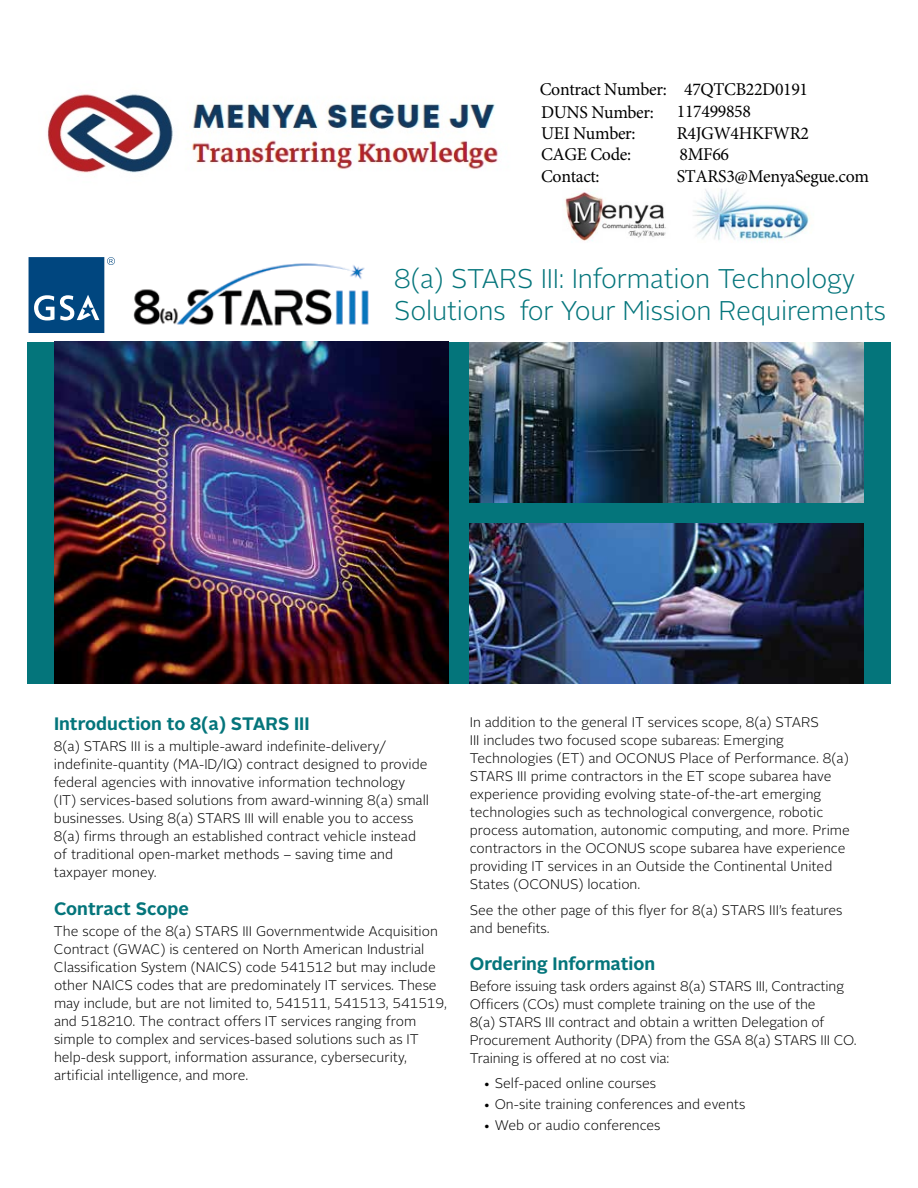
<style>
.page{position:relative;width:918px;height:1188px;background:#fff}
.page>*{position:absolute;margin:0;border:0;box-sizing:border-box;transform-origin:0 0}
.t1{font:300 27px/32.4px "Alright Sans";letter-spacing:-.005em;color:#04757b}
.t2{font:18px/21.6px "Minion Pro";letter-spacing:-.02em;color:#000}
.t3{font:700 18px "Alright Sans";color:#04757b}
.t4{font:300 13.8px/18px "Alright Sans";color:#000}
</style>
<div class="page">
<svg style="left:29px;top:257px;width:86px;height:76px"></svg>
<img style="left:133px;top:263px;width:236px;height:63px">
<div style="left:27px;top:342px;width:864px;height:342px;background:#04757b"></div>
<img style="left:54px;top:342px;width:394px;height:342px">
<img style="left:470px;top:342px;width:394px;height:161px">
<img style="left:470px;top:523px;width:394px;height:161px">
<img style="left:47px;top:94px;width:451px;height:79px">
<img style="left:565px;top:189px;width:245px;height:52px">
<h2 class="t2" style="left:540px;top:79px;width:128px">Contract Number:<br>DUNS Number:<br>UEI Number:<br>CAGE Code:<br>Contact:</h2>
<h2 class="t2" style="left:677px;top:79px;width:194px;text-indent:7px">47QTCB22D0191<br>117499858<br>R4JGW4HKFWR2<br>8MF66<br>STARS3@MenyaSegue.com</h2>
<h1 class="t1" style="left:394px;top:263px;width:493px">8(a) STARS III: Information Technology<br>Solutions for Your Mission Requirements</h1>
<h2 class="t3" style="left:54px;top:711px;width:257px">Introduction to 8(a) STARS III</h2>
<p class="t4" style="left:470px;top:713px;width:351px">In addition to the general IT services scope, 8(a) STARS<br>III includes two focused scope subareas: Emerging</p>
<p class="t4" style="left:54px;top:737px;width:333px">8(a) STARS III is a multiple-award indefinite-delivery/</p>
<p class="t4" style="left:470px;top:749px;width:380px">Technologies (ET) and OCONUS Place of Performance. 8(a)</p>
<p class="t4" style="left:54px;top:755px;width:375px">indefinite-quantity (MA-ID/IQ) contract designed to provide</p>
<p class="t4" style="left:470px;top:767px;width:363px">STARS III prime contractors in the ET scope subarea have</p>
<p class="t4" style="left:54px;top:773px;width:353px">federal agencies with innovative information technology</p>
<p class="t4" style="left:470px;top:785px;width:353px">experience providing evolving state-of-the-art emerging</p>
<p class="t4" style="left:54px;top:791px;width:377px">(IT) services-based solutions from award-winning 8(a) small</p>
<p class="t4" style="left:470px;top:803px;width:355px">technologies such as technological convergence, robotic</p>
<p class="t4" style="left:54px;top:809px;width:361px">businesses. Using 8(a) STARS III will enable you to access</p>
<p class="t4" style="left:470px;top:821px;width:382px">process automation, autonomic computing, and more. Prime</p>
<p class="t4" style="left:54px;top:827px;width:364px">8(a) firms through an established contract vehicle instead</p>
<p class="t4" style="left:470px;top:839px;width:377px">contractors in the OCONUS scope subarea have experience</p>
<p class="t4" style="left:54px;top:845px;width:341px">of traditional open-market methods – saving time and</p>
<p class="t4" style="left:470px;top:857px;width:364px">providing IT services in an Outside the Continental United</p>
<p class="t4" style="left:54px;top:863px;width:104px">taxpayer money.</p>
<p class="t4" style="left:470px;top:875px;width:172px">States (OCONUS) location.</p>
<h2 class="t3" style="left:54px;top:896px;width:136px">Contract Scope</h2>
<p class="t4" style="left:470px;top:901px;width:374px">See the other page of this flyer for 8(a) STARS III’s features</p>
<p class="t4" style="left:54px;top:922px;width:385px">The scope of the 8(a) STARS III Governmentwide Acquisition</p>
<p class="t4" style="left:470px;top:919px;width:81px">and benefits.</p>
<p class="t4" style="left:54px;top:940px;width:383px">Contract (GWAC) is centered on North American Industrial<br>Classification System (NAICS) code 541512 but may include</p>
<h2 class="t3" style="left:470px;top:951px;width:187px">Ordering Information</h2>
<p class="t4" style="left:54px;top:976px;width:384px">other NAICS codes that are predominately IT services. These</p>
<p class="t4" style="left:470px;top:978px;width:376px">Before issuing task orders against 8(a) STARS III, Contracting</p>
<p class="t4" style="left:54px;top:994px;width:395px">may include, but are not limited to, 541511, 541513, 541519,</p>
<p class="t4" style="left:470px;top:996px;width:347px">Officers (COs) must complete training on the use of the</p>
<p class="t4" style="left:54px;top:1012px;width:364px">and 518210. The contract offers IT services ranging from</p>
<p class="t4" style="left:470px;top:1014px;width:356px">8(a) STARS III contract and obtain a written Delegation of</p>
<p class="t4" style="left:54px;top:1030px;width:366px">simple to complex and services-based solutions such as IT</p>
<p class="t4" style="left:470px;top:1032px;width:388px">Procurement Authority (DPA) from the GSA 8(a) STARS III CO.</p>
<p class="t4" style="left:54px;top:1048px;width:355px">help-desk support, information assurance, cybersecurity,</p>
<p class="t4" style="left:470px;top:1050px;width:201px">Training is offered at no cost via:</p>
<p class="t4" style="left:54px;top:1066px;width:196px">artificial intelligence, and more.</p>
<p class="t4" style="left:483px;top:1074px;width:174px">• Self-paced online courses</p>
<p class="t4" style="left:483px;top:1095px;width:264px">• On-site training conferences and events</p>
<p class="t4" style="left:483px;top:1116px;width:179px">• Web or audio conferences</p>
</div>
